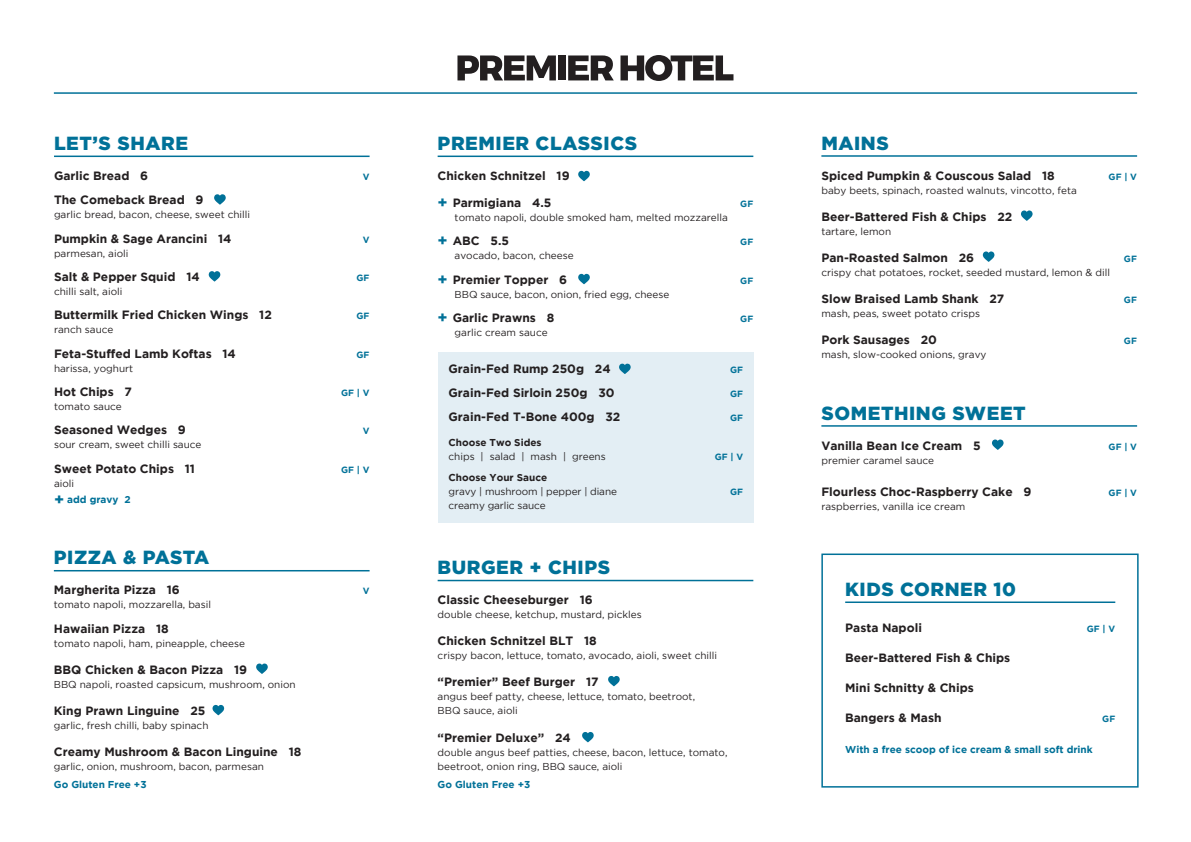
<style>
.page{position:relative;width:1191px;height:842px;background:#fff}
.page>*{position:absolute;margin:0;border:0;box-sizing:border-box;transform-origin:0 0}
.Food_Category{font:900 19px "Gotham";letter-spacing:.03em;color:#007198}
.Item{font:700 12px "Gotham";color:#231f20}
.Description{font:10px/14px "Gotham";color:#231f20}
.Description-2{font:700 10px "Gotham";color:#007198}
.Choose_two{font:700 10px "Gotham";color:#231f20}
.Item-2{font:700 9px "Gotham";letter-spacing:.015em;color:#007198}
.Description-3{font:700 9px "Gotham";color:#007198}
.s1{font-size:16px}
.s2{font-size:16px;color:#007198}
</style>
<div class="page">
<div style="left:437px;top:352px;width:316px;height:171px;background:#e3eef4"></div>
<hr style="left:54px;top:156px;width:315px;height:1px;background:#007198">
<hr style="left:821px;top:155px;width:316px;height:2px;background:#007198">
<hr style="left:437px;top:156px;width:316px;height:1px;background:#007198">
<svg style="left:209px;top:271px;width:11px;height:10px"></svg>
<svg style="left:212px;top:705px;width:12px;height:10px"></svg>
<svg style="left:256px;top:663px;width:12px;height:11px"></svg>
<svg style="left:578px;top:171px;width:12px;height:10px"></svg>
<svg style="left:214px;top:194px;width:12px;height:11px"></svg>
<div style="left:821px;top:553px;width:317px;height:235px;border:2px solid #007198"></div>
<hr style="left:845px;top:601px;width:270px;height:2px;background:#007198">
<svg style="left:457px;top:55px;width:99px;height:25px"></svg>
<div style="left:558px;top:55px;width:8px;height:25px;background:#231f20"></div>
<svg style="left:568px;top:55px;width:46px;height:25px"></svg>
<svg style="left:620px;top:55px;width:113px;height:26px"></svg>
<hr style="left:54px;top:92px;width:1083px;height:2px;background:#007198">
<hr style="left:437px;top:580px;width:316px;height:1px;background:#007198">
<hr style="left:54px;top:570px;width:315px;height:1px;background:#007198">
<hr style="left:821px;top:425px;width:316px;height:2px;background:#007198">
<svg style="left:608px;top:676px;width:11px;height:10px"></svg>
<svg style="left:582px;top:732px;width:11px;height:10px"></svg>
<svg style="left:1021px;top:210px;width:11px;height:11px"></svg>
<svg style="left:992px;top:439px;width:11px;height:11px"></svg>
<svg style="left:578px;top:274px;width:12px;height:10px"></svg>
<svg style="left:619px;top:364px;width:11px;height:10px"></svg>
<svg style="left:982px;top:251px;width:12px;height:11px"></svg>
<p class="Food_Category" style="left:54px;top:132px;width:135px">LET’S SHARE</p>
<p class="Item" style="left:54px;top:169px;width:96px">Garlic Bread 6</p>
<p class="Item-2" style="left:363px;top:171px;width:8px">V</p>
<p class="Item" style="left:54px;top:193px;width:151px">The Comeback Bread 9</p>
<p class="Description" style="left:54px;top:208px;width:198px">garlic bread, bacon, cheese, sweet chilli</p>
<p class="Item" style="left:54px;top:231px;width:179px">Pumpkin &amp; Sage Arancini 14</p>
<p class="Item-2" style="left:363px;top:234px;width:8px">V</p>
<p class="Description" style="left:54px;top:246px;width:76px">parmesan, aioli</p>
<p class="Item" style="left:54px;top:270px;width:147px">Salt &amp; Pepper Squid 14</p>
<p class="Item-2" style="left:356px;top:273px;width:15px">GF</p>
<p class="Description" style="left:54px;top:284px;width:70px">chilli salt, aioli</p>
<p class="Item" style="left:54px;top:308px;width:219px">Buttermilk Fried Chicken Wings 12</p>
<p class="Item-2" style="left:356px;top:311px;width:15px">GF</p>
<p class="Description" style="left:54px;top:323px;width:61px">ranch sauce</p>
<p class="Item" style="left:54px;top:346px;width:183px">Feta-Stuffed Lamb Koftas 14</p>
<p class="Item-2" style="left:356px;top:349px;width:15px">GF</p>
<p class="Description" style="left:54px;top:361px;width:81px">harissa, yoghurt</p>
<p class="Item" style="left:54px;top:385px;width:79px">Hot Chips 7</p>
<p class="Item-2" style="left:341px;top:388px;width:30px">GF | V</p>
<p class="Description" style="left:54px;top:399px;width:69px">tomato sauce</p>
<p class="Item" style="left:54px;top:423px;width:133px">Seasoned Wedges 9</p>
<p class="Item-2" style="left:363px;top:426px;width:8px">V</p>
<p class="Description" style="left:54px;top:438px;width:149px">sour cream, sweet chilli sauce</p>
<p class="Item" style="left:54px;top:461px;width:142px">Sweet Potato Chips 11</p>
<p class="Item-2" style="left:341px;top:464px;width:30px">GF | V</p>
<p class="Description" style="left:54px;top:476px;width:22px">aioli</p>
<p class="Description-2" style="left:54px;top:494px;width:78px"><span class="s1">+</span> add gravy 2</p>
<p class="Food_Category" style="left:54px;top:547px;width:157px">PIZZA &amp; PASTA</p>
<p class="Item" style="left:54px;top:583px;width:127px">Margherita Pizza 16</p>
<p class="Item-2" style="left:363px;top:586px;width:8px">V</p>
<p class="Description" style="left:54px;top:598px;width:159px">tomato napoli, mozzarella, basil</p>
<p class="Item" style="left:54px;top:621px;width:116px">Hawaiian Pizza 18</p>
<p class="Description" style="left:54px;top:636px;width:192px">tomato napoli, ham, pineapple, cheese</p>
<p class="Item" style="left:54px;top:663px;width:195px">BBQ Chicken &amp; Bacon Pizza 19</p>
<p class="Description" style="left:54px;top:677px;width:243px">BBQ napoli, roasted capsicum, mushroom, onion</p>
<p class="Item" style="left:54px;top:704px;width:153px">King Prawn Linguine 25</p>
<p class="Description" style="left:54px;top:718px;width:156px">garlic, fresh chilli, baby spinach</p>
<p class="Item" style="left:54px;top:745px;width:249px">Creamy Mushroom &amp; Bacon Linguine 18</p>
<p class="Description" style="left:54px;top:759px;width:212px">garlic, onion, mushroom, bacon, parmesan</p>
<p class="Description-2" style="left:54px;top:779px;width:94px">Go Gluten Free +3</p>
<p class="Food_Category" style="left:437px;top:132px;width:201px">PREMIER CLASSICS</p>
<p class="Item" style="left:437px;top:169px;width:133px">Chicken Schnitzel 19</p>
<p class="Item" style="left:437px;top:196px;width:115px"><span class="s2">+</span> Parmigiana 4.5</p>
<p class="Item-2" style="left:740px;top:199px;width:15px">GF</p>
<p class="Description" style="left:454px;top:210px;width:275px">tomato napoli, double smoked ham, melted mozzarella</p>
<p class="Item" style="left:437px;top:234px;width:73px"><span class="s2">+</span> ABC 5.5</p>
<p class="Item-2" style="left:740px;top:237px;width:15px">GF</p>
<p class="Description" style="left:454px;top:249px;width:120px">avocado, bacon, cheese</p>
<p class="Item" style="left:437px;top:273px;width:131px"><span class="s2">+</span> Premier Topper 6</p>
<p class="Item-2" style="left:740px;top:275px;width:15px">GF</p>
<p class="Description" style="left:454px;top:287px;width:216px">BBQ sauce, bacon, onion, fried egg, cheese</p>
<p class="Item" style="left:437px;top:311px;width:118px"><span class="s2">+</span> Garlic Prawns 8</p>
<p class="Item-2" style="left:740px;top:314px;width:15px">GF</p>
<p class="Description" style="left:454px;top:325px;width:94px">garlic cream sauce</p>
<p class="Item" style="left:448px;top:361px;width:164px">Grain-Fed Rump 250g 24</p>
<p class="Item-2" style="left:730px;top:364px;width:15px">GF</p>
<p class="Item" style="left:448px;top:386px;width:167px">Grain-Fed Sirloin 250g 30</p>
<p class="Item-2" style="left:730px;top:389px;width:15px">GF</p>
<p class="Item" style="left:448px;top:410px;width:173px">Grain-Fed T-Bone 400g 32</p>
<p class="Item-2" style="left:730px;top:413px;width:15px">GF</p>
<p class="Choose_two" style="left:448px;top:436px;width:95px">Choose Two Sides</p>
<p class="Description" style="left:448px;top:449px;width:159px">chips | salad | mash | greens</p>
<p class="Description-3" style="left:714px;top:451px;width:30px">GF | V</p>
<p class="Choose_two" style="left:448px;top:472px;width:100px">Choose Your Sauce</p>
<p class="Description" style="left:448px;top:484px;width:170px">gravy | mushroom | pepper | diane</p>
<p class="Description-3" style="left:730px;top:487px;width:15px">GF</p>
<p class="Description" style="left:448px;top:498px;width:99px">creamy garlic sauce</p>
<p class="Food_Category" style="left:437px;top:556px;width:174px">BURGER + CHIPS</p>
<p class="Item" style="left:437px;top:593px;width:157px">Classic Cheeseburger 16</p>
<p class="Description" style="left:437px;top:607px;width:206px">double cheese, ketchup, mustard, pickles</p>
<p class="Item" style="left:437px;top:634px;width:161px">Chicken Schnitzel BLT 18</p>
<p class="Description" style="left:437px;top:649px;width:281px">crispy bacon, lettuce, tomato, avocado, aioli, sweet chilli</p>
<p class="Item" style="left:437px;top:675px;width:162px">“Premier” Beef Burger 17</p>
<p class="Description" style="left:437px;top:690px;width:259px">angus beef patty, cheese, lettuce, tomato, beetroot,<br>BBQ sauce, aioli</p>
<p class="Item" style="left:437px;top:730px;width:135px">“Premier Deluxe” 24</p>
<p class="Description" style="left:437px;top:745px;width:291px">double angus beef patties, cheese, bacon, lettuce, tomato, beetroot, onion ring, BBQ sauce, aioli</p>
<p class="Description-2" style="left:437px;top:778px;width:94px">Go Gluten Free +3</p>
<p class="Food_Category" style="left:821px;top:132px;width:69px">MAINS</p>
<p class="Item" style="left:821px;top:168px;width:235px">Spiced Pumpkin &amp; Couscous Salad 18</p>
<p class="Item-2" style="left:1108px;top:171px;width:30px">GF | V</p>
<p class="Description" style="left:821px;top:183px;width:257px">baby beets, spinach, roasted walnuts, vincotto, feta</p>
<p class="Item" style="left:821px;top:210px;width:192px">Beer-Battered Fish &amp; Chips 22</p>
<p class="Description" style="left:821px;top:224px;width:71px">tartare, lemon</p>
<p class="Item" style="left:821px;top:251px;width:154px">Pan-Roasted Salmon 26</p>
<p class="Item-2" style="left:1124px;top:254px;width:15px">GF</p>
<p class="Description" style="left:821px;top:265px;width:290px">crispy chat potatoes, rocket, seeded mustard, lemon &amp; dill</p>
<p class="Item" style="left:821px;top:292px;width:184px">Slow Braised Lamb Shank 27</p>
<p class="Item-2" style="left:1124px;top:295px;width:15px">GF</p>
<p class="Description" style="left:821px;top:306px;width:160px">mash, peas, sweet potato crisps</p>
<p class="Item" style="left:821px;top:333px;width:117px">Pork Sausages 20</p>
<p class="Item-2" style="left:1124px;top:336px;width:15px">GF</p>
<p class="Description" style="left:821px;top:348px;width:167px">mash, slow-cooked onions, gravy</p>
<p class="Food_Category" style="left:821px;top:402px;width:206px">SOMETHING SWEET</p>
<p class="Item" style="left:821px;top:438px;width:161px">Vanilla Bean Ice Cream 5</p>
<p class="Item-2" style="left:1108px;top:441px;width:30px">GF | V</p>
<p class="Description" style="left:821px;top:453px;width:114px">premier caramel sauce</p>
<p class="Item" style="left:821px;top:485px;width:211px">Flourless Choc-Raspberry Cake 9</p>
<p class="Item-2" style="left:1108px;top:488px;width:30px">GF | V</p>
<p class="Description" style="left:821px;top:500px;width:145px">raspberries, vanilla ice cream</p>
<p class="Food_Category" style="left:845px;top:578px;width:172px">KIDS CORNER 10</p>
<p class="Item" style="left:845px;top:620px;width:78px">Pasta Napoli</p>
<p class="Item-2" style="left:1086px;top:623px;width:30px">GF | V</p>
<p class="Item" style="left:845px;top:650px;width:167px">Beer-Battered Fish &amp; Chips</p>
<p class="Item" style="left:845px;top:680px;width:130px">Mini Schnitty &amp; Chips</p>
<p class="Item" style="left:845px;top:710px;width:98px">Bangers &amp; Mash</p>
<p class="Item-2" style="left:1102px;top:713px;width:15px">GF</p>
<p class="Description-2" style="left:845px;top:743px;width:249px">With a free scoop of ice cream &amp; small soft drink</p>
</div>
